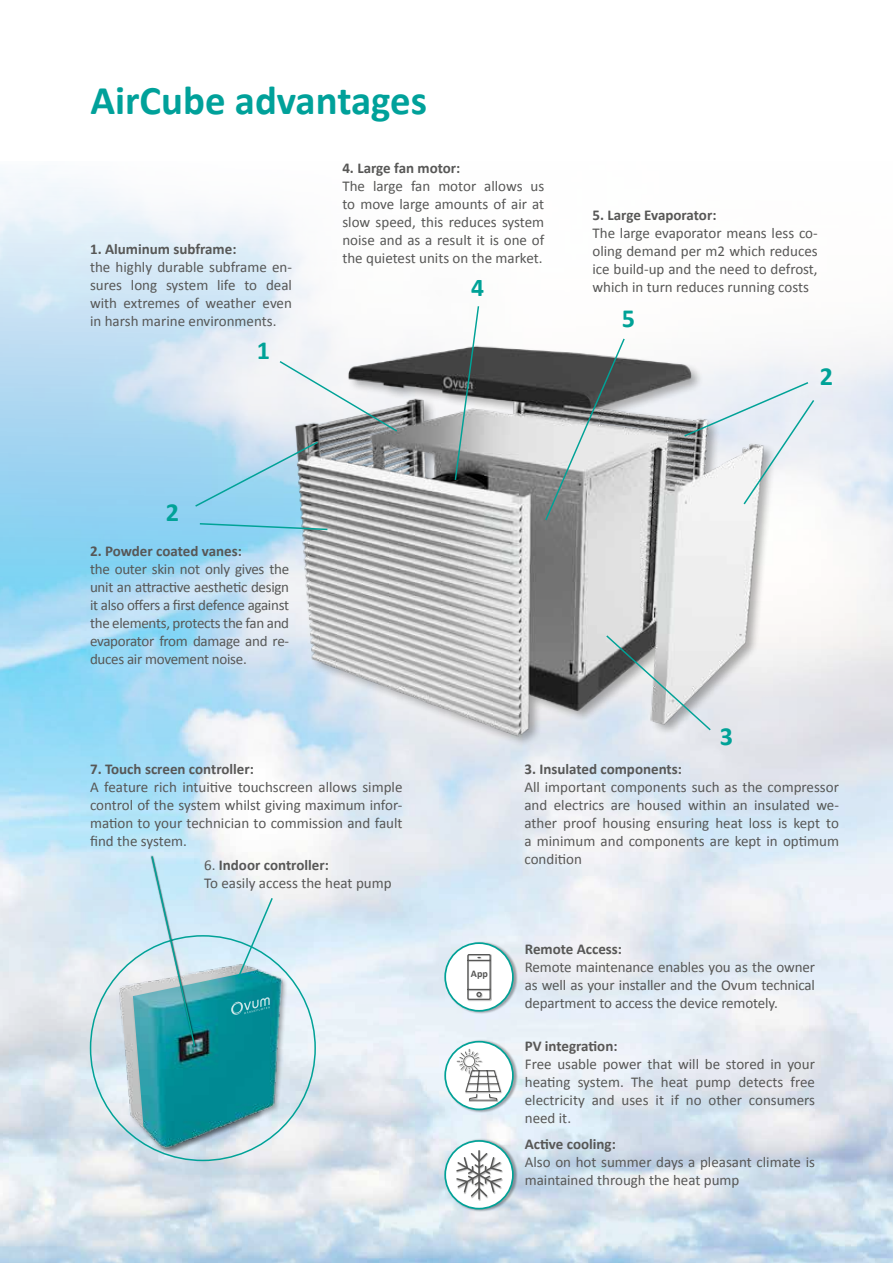
<style>
.page{position:relative;width:893px;height:1263px;background:#fff}
.page>*{position:absolute;margin:0;border:0;box-sizing:border-box;transform-origin:0 0}
.t1{font:700 40.8px "Calibri";color:#00a19a}
.t2{font:700 26.1px "Calibri";color:#00a297}
.t3{font:700 25.65px "Calibri";color:#00a297}
.t4{font:15px/18px "Calibri";color:#575756;text-align:justify}
.t5{font:700 15px "Calibri";color:#575756}
.t6{font:700 10.2px "Calibri";color:#575756}
.s1{font-weight:700}
</style>
<div class="page">
<img style="left:0;top:173px;width:893px;height:1090px">
<img style="left:244px;top:325px;width:540px;height:437px">
<svg style="left:278px;top:360px;width:121px;height:73px"></svg>
<svg style="left:605px;top:634px;width:107px;height:98px;background:#c4c9cb"></svg>
<svg style="left:454px;top:305px;width:26px;height:176px"></svg>
<svg style="left:544px;top:337px;width:82px;height:185px;background:#9fa2a1"></svg>
<div style="left:444px;top:1039px;width:74px;height:74px;background:#000;opacity:.33"></div>
<div style="left:445px;top:1042px;width:68px;height:67px;background:#fff;border-radius:50%"></div>
<div style="left:444px;top:1041px;width:70px;height:69px;border:2px solid #00a297;border-radius:50%"></div>
<div style="left:465px;top:1070px;width:38px;height:32px;background:#000;opacity:.33"></div>
<svg style="left:457px;top:1049px;width:45px;height:52px"></svg>
<div style="left:444px;top:941px;width:74px;height:73px;background:#000;opacity:.33"></div>
<div style="left:445px;top:943px;width:68px;height:68px;background:#fff;border-radius:50%"></div>
<div style="left:444px;top:942px;width:70px;height:70px;border:2px solid #00a297;border-radius:50%"></div>
<div style="left:467px;top:954px;width:25px;height:47px;background:#c8c8c8"></div>
<svg style="left:467px;top:954px;width:24px;height:46px"></svg>
<div style="left:444px;top:1139px;width:74px;height:73px;background:#000;opacity:.33"></div>
<svg style="left:445px;top:1141px;width:68px;height:67px"></svg>
<div style="left:444px;top:1140px;width:70px;height:69px;border:2px solid #00a297;border-radius:50%"></div>
<div style="left:456px;top:1150px;width:47px;height:51px;background:#000;opacity:.33"></div>
<hr style="left:478px;top:1175px;width:2px;height:24px;background:#575756">
<svg style="left:455px;top:1151px;width:48px;height:47px"></svg>
<svg style="left:194px;top:440px;width:126px;height:68px;background:#9fcbe0"></svg>
<svg style="left:198px;top:522px;width:131px;height:9px"></svg>
<svg style="left:683px;top:381px;width:133px;height:125px"></svg>
<img style="left:99px;top:949px;width:34px;height:211px">
<img style="left:133px;top:949px;width:158px;height:211px">
<svg style="left:231px;top:997px;width:39px;height:19px"></svg>
<div style="left:150px;top:855px;width:47px;height:193px;background:#000;opacity:.75"></div>
<svg style="left:150px;top:855px;width:46px;height:193px;background:#96ccd7"></svg>
<svg style="left:236px;top:896px;width:38px;height:84px;background:#b8dce6"></svg>
<h1 class="t1" style="left:90px;top:74px;width:338px">AirCube advantages</h1>
<p class="t5" style="left:90px;top:239px;width:148px">1. Aluminum subframe:</p>
<p class="t4" style="left:90px;top:258px;width:203px">the highly durable subframe en&shy;sures long system life to deal with extremes of weather even in harsh marine environments.</p>
<h2 class="t2" style="left:257px;top:333px;width:15px">1</h2>
<p class="t5" style="left:342px;top:158px;width:120px">4. Large fan motor:</p>
<p class="t4" style="left:342px;top:177px;width:203px">The large fan motor allows us to move large amounts of air at slow speed, this reduces system noise and as a result it is one of the quietest units on the market.</p>
<h3 class="t3" style="left:471px;top:271px;width:15px">4</h3>
<h2 class="t2" style="left:166px;top:495px;width:15px">2</h2>
<p class="t5" style="left:90px;top:541px;width:153px">2. Powder coated vanes:</p>
<p class="t4" style="left:90px;top:560px;width:201px">the outer skin not only gives the unit an attractive aesthetic design it also offers a first defence against the elements, protects the fan and evaporator from damage and re&shy;duces air movement noise.</p>
<p class="t5" style="left:592px;top:205px;width:125px">5. Large Evaporator:</p>
<p class="t4" style="left:592px;top:224px;width:227px">The large evaporator means less co&shy;oling demand per m2 which reduces ice build-up and the need to defrost, which in turn reduces running costs</p>
<h2 class="t2" style="left:622px;top:302px;width:15px">5</h2>
<h2 class="t2" style="left:820px;top:359px;width:15px">2</h2>
<h2 class="t2" style="left:720px;top:720px;width:15px">3</h2>
<p class="t5" style="left:90px;top:759px;width:165px">7. Touch screen controller:</p>
<p class="t4" style="left:90px;top:777px;width:314px">A feature rich intuitive touchscreen allows simple control of the system whilst giving maximum infor&shy;mation to your technician to commission and fault find the system.</p>
<p class="t4" style="left:204px;top:856px;width:189px">6. <span class="s1">Indoor controller:<br></span>To easily access the heat pump</p>
<p class="t6" style="left:471px;top:967px;width:19px">App</p>
<p class="t5" style="left:524px;top:759px;width:159px">3. Insulated components:</p>
<p class="t4" style="left:524px;top:778px;width:316px">All important components such as the compressor and electrics are housed within an insulated we&shy;ather proof housing ensuring heat loss is kept to a minimum and components are kept in optimum condition</p>
<p class="t5" style="left:525px;top:939px;width:99px">Remote Access:</p>
<p class="t4" style="left:525px;top:958px;width:292px">Remote maintenance enables you as the owner as well as your installer and the Ovum technical department to access the device remotely.</p>
<p class="t5" style="left:525px;top:1037px;width:94px">PV integration:</p>
<p class="t4" style="left:525px;top:1055px;width:292px">Free usable power that will be stored in your heating system. The heat pump detects free electricity and uses it if no other consumers need it.</p>
<p class="t5" style="left:525px;top:1134px;width:93px">Active cooling:</p>
<p class="t4" style="left:525px;top:1153px;width:292px">Also on hot summer days a pleasant climate is maintained through the heat pump</p>
</div>
